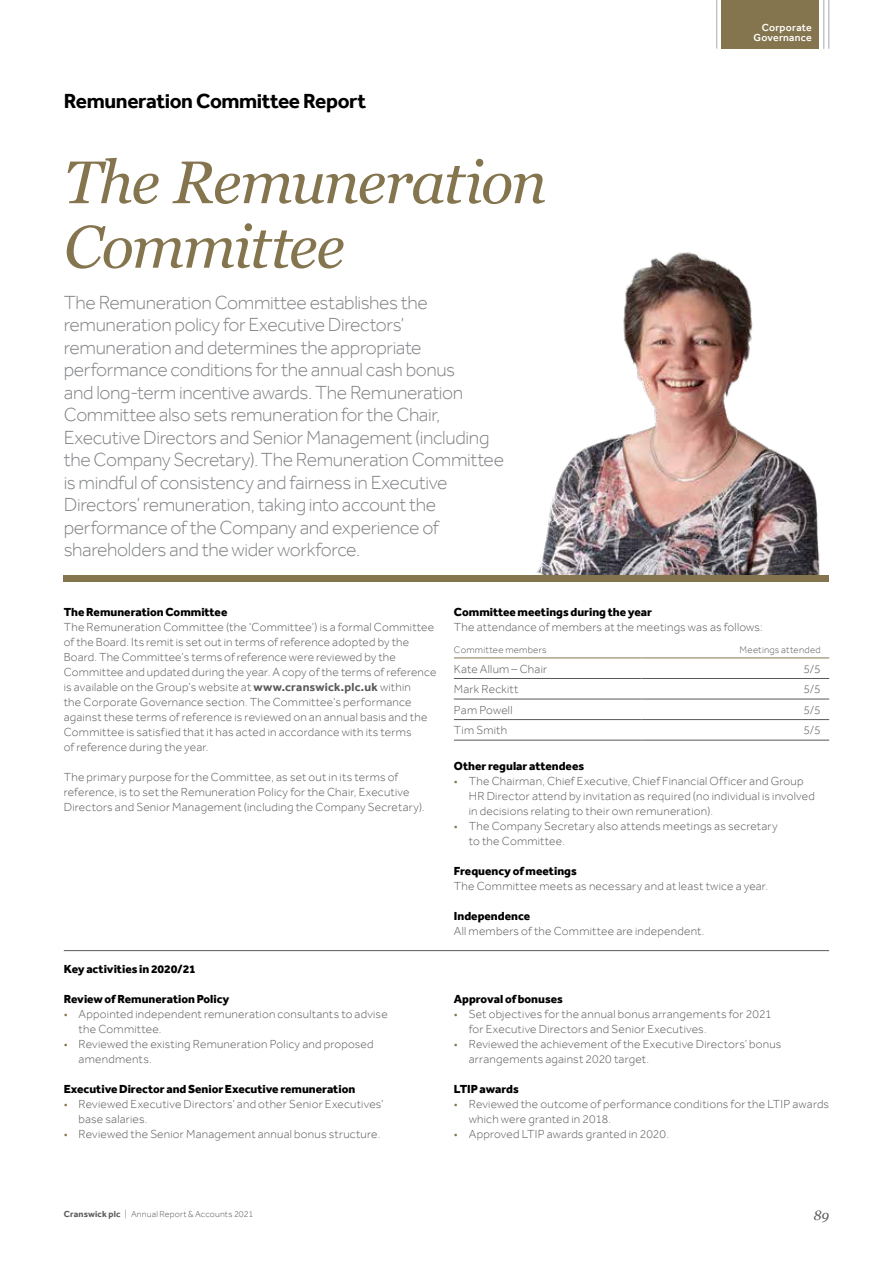
<style>
.page{position:relative;width:893px;height:1263px;background:#fff}
.page>*{position:absolute;margin:0;border:0;box-sizing:border-box;transform-origin:0 0}
.t1{font:italic 60px/64.5px "Georgia";letter-spacing:-.03em;color:#85754e}
.t2{font:700 21px "Effra";letter-spacing:-.02em;color:#000}
.t3{font:300 19.5px/22.5px "Effra";letter-spacing:-.02em;color:#808285}
.t4{font:italic 13.5px "Georgia";color:#58595b}
.t5{font:300 12px/15px "Effra";letter-spacing:.015em;color:#58595b}
.t6{font:800 12px "Effra";color:#000}
.t7{font:500 10.5px/10.5px "Effra";letter-spacing:.02em;color:#fff;text-align:right}
.t8{font:300 9.75px "Effra";letter-spacing:.025em;color:#58595b}
.t9{font:300 9px "Effra";letter-spacing:.015em;color:#58595b}
.s1{font-weight:700}
.s2{color:#85754e}
</style>
<div class="page">
<hr style="left:828px;top:0;width:1px;height:49px;background:#a7a9ac">
<hr style="left:823px;top:0;width:1px;height:49px;background:#a7a9ac">
<hr style="left:716px;top:0;width:1px;height:48px;background:#a7a9ac">
<div style="left:721px;top:0;width:98px;height:49px;background:#85754e"></div>
<img style="left:536px;top:252px;width:284px;height:323px">
<div style="left:64px;top:575px;width:765px;height:6px;background:#85754e"></div>
<hr style="left:64px;top:950px;width:765px;height:1px;background:#58595b">
<hr style="left:454px;top:657px;width:188px;height:1px;background:#85754e">
<hr style="left:642px;top:657px;width:187px;height:1px;background:#85754e">
<hr style="left:454px;top:678px;width:188px;height:1px;background:#58595b">
<hr style="left:642px;top:678px;width:187px;height:1px;background:#58595b">
<hr style="left:454px;top:699px;width:188px;height:1px;background:#58595b">
<hr style="left:642px;top:699px;width:187px;height:1px;background:#58595b">
<hr style="left:454px;top:719px;width:188px;height:1px;background:#58595b">
<hr style="left:642px;top:719px;width:187px;height:1px;background:#58595b">
<hr style="left:454px;top:740px;width:188px;height:1px;background:#58595b">
<hr style="left:642px;top:740px;width:187px;height:1px;background:#58595b">
<h2 class="t2" style="left:64px;top:88px;width:304px">Remuneration Committee Report</h2>
<h1 class="t1" style="left:64px;top:151px;width:484px">The Remuneration<br>Committee</h1>
<p class="t3" style="left:64px;top:291px;width:442px">The Remuneration Committee establishes the remuneration policy for Executive Directors’ remuneration and determines the appropriate performance conditions for the annual cash bonus<br>and long-term incentive awards. The Remuneration Committee also sets remuneration for the Chair, Executive Directors and Senior Management (including the Company Secretary). The Remuneration Committee is mindful of consistency and fairness in Executive Directors’ remuneration, taking into account the performance of the Company and experience of shareholders and the wider workforce.</p>
<p class="t7" style="left:754px;top:22px;width:60px">Corporate<br>Governance</p>
<p class="t6" style="left:64px;top:605px;width:165px">The Remuneration Committee</p>
<p class="t5" style="left:64px;top:619px;width:374px">The Remuneration Committee (the ‘Committee’) is a formal Committee of the Board. Its remit is set out in terms of reference adopted by the Board. The Committee’s terms of reference were reviewed by the Committee and updated during the year. A copy of the terms of reference is available on the Group’s website at <span class="s1">www.cranswick.plc.uk</span> within<br>the Corporate Governance section. The Committee’s performance against these terms of reference is reviewed on an annual basis and the Committee is satisfied that it has acted in accordance with its terms<br>of reference during the year.</p>
<p class="t5" style="left:64px;top:769px;width:362px">The primary purpose for the Committee, as set out in its terms of reference, is to set the Remuneration Policy for the Chair, Executive<br>Directors and Senior Management (including the Company Secretary).</p>
<p class="t6" style="left:64px;top:962px;width:133px">Key activities in 2020/21</p>
<p class="t6" style="left:64px;top:992px;width:167px">Review of Remuneration Policy</p>
<p class="t5" style="left:79px;top:1007px;width:311px;text-indent:-15px"><span class="s2">•</span> Appointed independent remuneration consultants to advise the Committee.</p>
<p class="t5" style="left:79px;top:1037px;width:297px;text-indent:-15px"><span class="s2">•</span> Reviewed the existing Remuneration Policy and proposed amendments.</p>
<p class="t6" style="left:64px;top:1082px;width:293px">Executive Director and Senior Executive remuneration</p>
<p class="t5" style="left:79px;top:1097px;width:306px;text-indent:-15px"><span class="s2">•</span> Reviewed Executive Directors’ and other Senior Executives’ base salaries.</p>
<p class="t5" style="left:64px;top:1127px;width:318px"><span class="s2">•</span> Reviewed the Senior Management annual bonus structure.</p>
<p class="t6" style="left:454px;top:605px;width:200px">Committee meetings during the year</p>
<p class="t5" style="left:454px;top:619px;width:310px">The attendance of members at the meetings was as follows:</p>
<p class="t8" style="left:454px;top:643px;width:94px">Committee members</p>
<p class="t8" style="left:740px;top:643px;width:83px">Meetings attended</p>
<p class="t5" style="left:454px;top:661px;width:95px">Kate Allum – Chair</p>
<p class="t5" style="left:803px;top:661px;width:19px">5/5</p>
<p class="t5" style="left:454px;top:681px;width:66px">Mark Reckitt</p>
<p class="t5" style="left:803px;top:681px;width:19px">5/5</p>
<p class="t5" style="left:454px;top:702px;width:60px">Pam Powell</p>
<p class="t5" style="left:803px;top:702px;width:19px">5/5</p>
<p class="t5" style="left:454px;top:722px;width:55px">Tim Smith</p>
<p class="t5" style="left:803px;top:722px;width:19px">5/5</p>
<p class="t6" style="left:454px;top:759px;width:132px">Other regular attendees</p>
<p class="t5" style="left:469px;top:774px;width:348px;text-indent:-15px"><span class="s2">•</span> The Chairman, Chief Executive, Chief Financial Officer and Group<br>HR Director attend by invitation as required (no individual is involved in decisions relating to their own remuneration).</p>
<p class="t5" style="left:469px;top:819px;width:310px;text-indent:-15px"><span class="s2">•</span> The Company Secretary also attends meetings as secretary to the Committee.</p>
<p class="t6" style="left:454px;top:864px;width:124px">Frequency of meetings</p>
<p class="t5" style="left:454px;top:879px;width:316px">The Committee meets as necessary and at least twice a year.</p>
<p class="t6" style="left:454px;top:909px;width:78px">Independence</p>
<p class="t5" style="left:454px;top:924px;width:252px">All members of the Committee are independent.</p>
<p class="t6" style="left:454px;top:992px;width:110px">Approval of bonuses</p>
<p class="t5" style="left:469px;top:1006px;width:304px;text-indent:-15px"><span class="s2">•</span> Set objectives for the annual bonus arrangements for 2021 for Executive Directors and Senior Executives.</p>
<p class="t5" style="left:469px;top:1036px;width:314px;text-indent:-15px"><span class="s2">•</span> Reviewed the achievement of the Executive Directors’ bonus arrangements against 2020 target.</p>
<p class="t6" style="left:454px;top:1082px;width:66px">LTIP awards</p>
<p class="t5" style="left:469px;top:1096px;width:362px;text-indent:-15px"><span class="s2">•</span> Reviewed the outcome of performance conditions for the LTIP awards which were granted in 2018.</p>
<p class="t5" style="left:454px;top:1126px;width:217px"><span class="s2">•</span> Approved LTIP awards granted in 2020.</p>
<p class="t9" style="left:64px;top:1208px;width:191px"><span class="s1">Cranswick plc</span> | Annual Report &amp; Accounts 2021</p>
<p class="t4" style="left:813px;top:1207px;width:17px">89</p>
</div>
